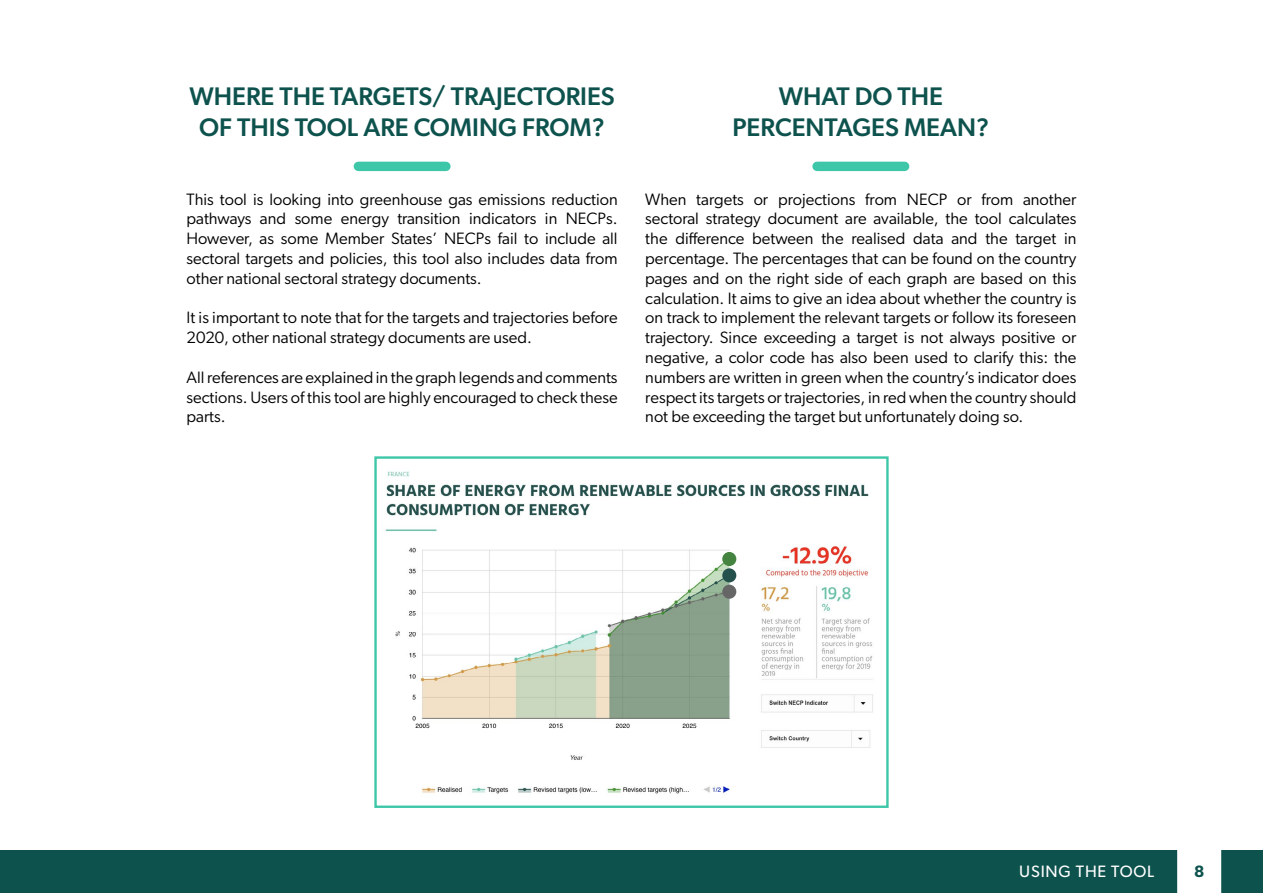
<style>
.page{position:relative;width:1263px;height:893px;background:#fff}
.page>*{position:absolute;margin:0;border:0;box-sizing:border-box;transform-origin:0 0}
.t1{font:500 25.5px/30.6px "Gibson";color:#0d524d;text-align:center}
.t2{font:16.5px/19.8px "Gibson";color:#000;text-align:justify}
.t3{font:16.5px "Gibson";letter-spacing:.05em;color:#fff}
.t4{font:600 16.5px "Gibson";color:#0d524d}
</style>
<div class="page">
<div style="left:0;top:850px;width:1263px;height:43px;background:#0d524d"></div>
<div style="left:1177px;top:850px;width:44px;height:43px;background:#fff"></div>
<img style="left:385px;top:471px;width:488px;height:326px">
<div style="left:374px;top:456px;width:515px;height:352px;border:2px solid #3dc7a8"></div>
<div style="left:722px;top:552px;width:14px;height:14px;background:#448440;border-radius:50%"></div>
<div style="left:722px;top:568px;width:14px;height:14px;background:#25514d;border-radius:50%"></div>
<div style="left:722px;top:585px;width:14px;height:14px;background:#666;border-radius:50%"></div>
<div style="left:358px;top:162px;width:88px;height:9px;background:#3dc7a8"></div>
<div style="left:817px;top:162px;width:88px;height:9px;background:#3dc7a8"></div>
<h1 class="t1" style="left:189px;top:81px;width:427px">WHERE THE TARGETS/ TRAJECTORIES<br>OF THIS TOOL ARE COMING FROM?</h1>
<h1 class="t1" style="left:732px;top:81px;width:258px">WHAT DO THE<br>PERCENTAGES MEAN?</h1>
<p class="t2" style="left:187px;top:189px;width:433px">This tool is looking into greenhouse gas emissions reduction pathways and some energy transition indicators in NECPs.<br>However, as some Member States’ NECPs fail to include all sectoral targets and policies, this tool also includes data from other national sectoral strategy documents.</p>
<p class="t2" style="left:187px;top:308px;width:433px">It is important to note that for the targets and trajectories before<br>2020, other national strategy documents are used.</p>
<p class="t2" style="left:187px;top:367px;width:433px">All references are explained in the graph legends and comments sections. Users of this tool are highly encouraged to check these parts.</p>
<p class="t2" style="left:645px;top:189px;width:433px">When targets or projections from NECP or from another sectoral strategy document are available, the tool calculates the difference between the realised data and the target in percentage. The percentages that can be found on the country pages and on the right side of each graph are based on this calculation. It aims to give an idea about whether the country is on track to implement the relevant targets or follow its foreseen trajectory. Since exceeding a target is not always positive or negative, a color code has also been used to clarify this: the numbers are written in green when the country’s indicator does respect its targets or trajectories, in red when the country should not be exceeding the target but unfortunately doing so.</p>
<p class="t3" style="left:1019px;top:861px;width:136px">USING THE TOOL</p>
<p class="t4" style="left:1194px;top:861px;width:12px">8</p>
</div>
